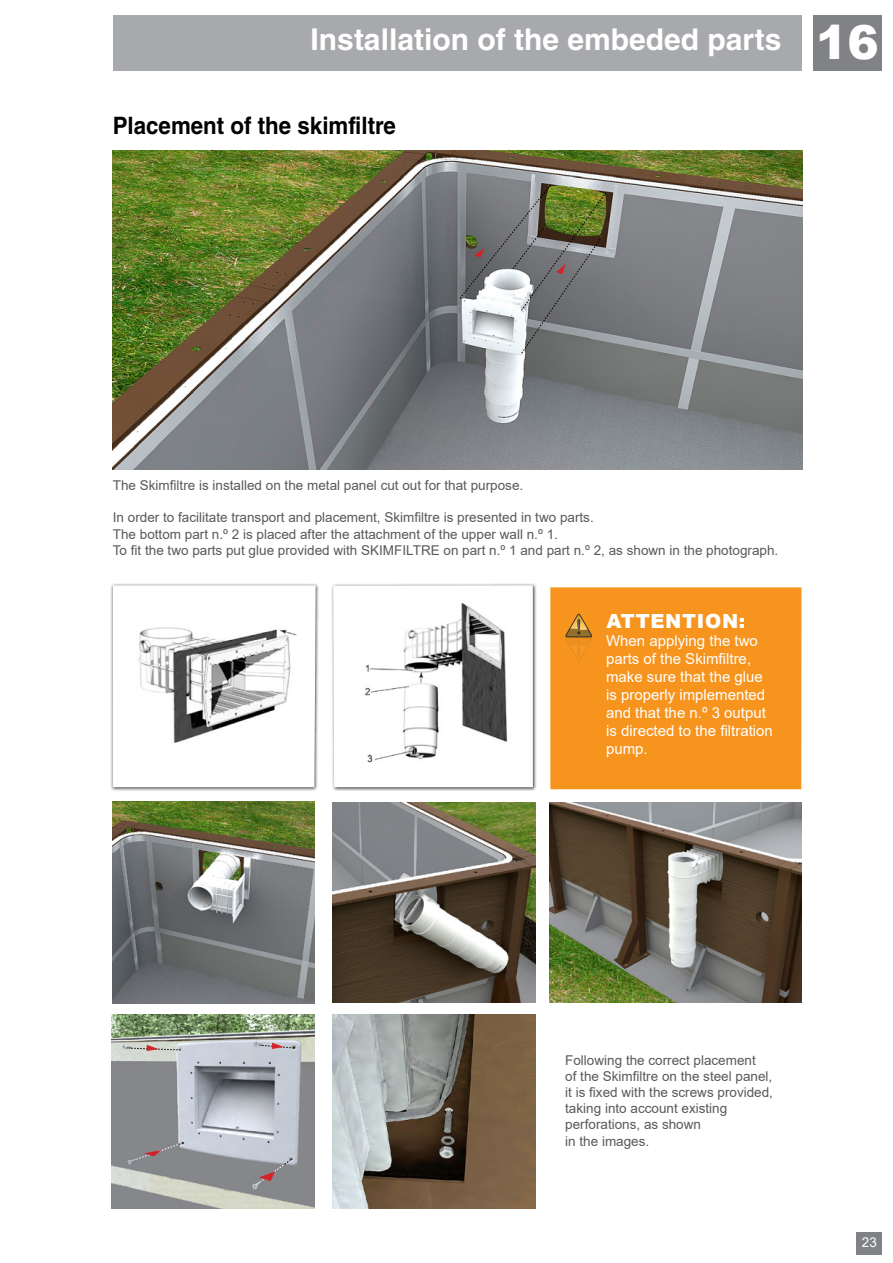
<style>
.page{position:relative;width:893px;height:1263px;background:#fff}
.page>*{position:absolute;margin:0;border:0;box-sizing:border-box;transform-origin:0 0}
.t1{font:700 30px "Helvetica LT Std";color:#fff}
.t2{font:700 24px "Helvetica LT Std";color:#000;scale:.93 1}
.t3{font:900 19.5px "Arial";letter-spacing:.035em;color:#fff}
.t4{font:15px/18px "Arial";color:#fff}
.t5{font:13.5px/16.2px "Arial";color:#58595b}
.t6{font:13.5px "Arial";color:#fff}
.s1{font-family:"Arial";font-weight:900;font-size:46.8px}
</style>
<div class="page">
<div style="left:857px;top:1232px;width:25px;height:22px;background:#808285"></div>
<div style="left:813px;top:15px;width:69px;height:56px;background:#808285"></div>
<div style="left:113px;top:15px;width:688px;height:56px;background:#a7a9ac"></div>
<svg style="left:331px;top:583px;width:204px;height:206px"></svg>
<div style="left:110px;top:583px;width:210px;height:208px;background:#000;opacity:.75"></div>
<svg style="left:111px;top:583px;width:207px;height:206px"></svg>
<div style="left:550px;top:587px;width:251px;height:202px;background:#f7941e"></div>
<svg style="left:565px;top:614px;width:28px;height:47px"></svg>
<img style="left:113px;top:151px;width:689px;height:319px">
<svg style="left:459px;top:184px;width:148px;height:170px"></svg>
<img style="left:112px;top:802px;width:203px;height:202px">
<img style="left:112px;top:1015px;width:203px;height:194px">
<svg style="left:136px;top:1142px;width:48px;height:18px"></svg>
<svg style="left:259px;top:1159px;width:33px;height:24px"></svg>
<svg style="left:261px;top:1043px;width:33px;height:6px"></svg>
<svg style="left:131px;top:1045px;width:50px;height:6px"></svg>
<img style="left:332px;top:1015px;width:204px;height:194px">
<img style="left:332px;top:803px;width:204px;height:199px">
<img style="left:550px;top:803px;width:251px;height:199px">
<h1 class="t1" style="left:311px;top:22px;width:570px">Installation of the embeded parts <span class="s1">16</span></h1>
<h2 class="t2" style="left:113px;top:111px;width:306px">Placement of the skimfiltre</h2>
<p class="t5" style="left:113px;top:477px;width:412px">The Skimfiltre is installed on the metal panel cut out for that purpose.</p>
<p class="t5" style="left:113px;top:509px;width:667px">In order to facilitate transport and placement, Skimfiltre is presented in two parts.<br>The bottom part n.º 2 is placed after the attachment of the upper wall n.º 1.<br>To fit the two parts put glue provided with SKIMFILTRE on part n.º 1 and part n.º 2, as shown in the photograph.</p>
<h3 class="t3" style="left:606px;top:606px;width:140px">ATTENTION:</h3>
<p class="t4" style="left:606px;top:631px;width:168px">When applying the two parts of the Skimfiltre, make sure that the glue is properly implemented and that the n.º 3 output is directed to the filtration pump.</p>
<p class="t5" style="left:565px;top:1051px;width:209px">Following the correct placement<br>of the Skimfiltre on the steel panel, it is fixed with the screws provided, taking into account existing perforations, as shown<br>in the images.</p>
<p class="t6" style="left:862px;top:1233px;width:17px">23</p>
</div>
